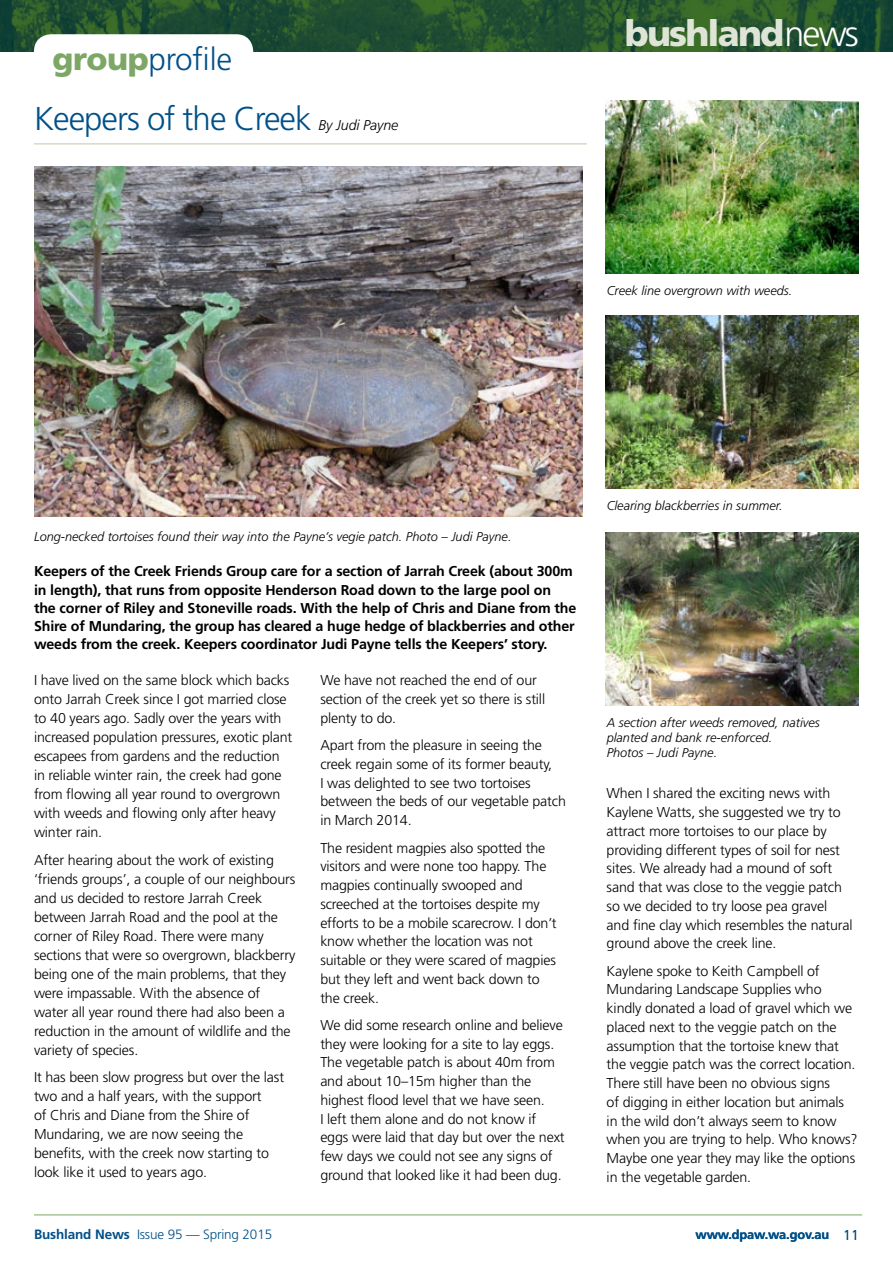
<style>
.page{position:relative;width:893px;height:1263px;background:#fff}
.page>*{position:absolute;margin:0;border:0;box-sizing:border-box;transform-origin:0 0}
.t1{font:900 36px "Frutiger";letter-spacing:-.05em;color:#dee5d6}
.t2{font:300 33px "Frutiger";letter-spacing:-.03em;color:#005089}
.t3{font:300 31.5px "Frutiger";letter-spacing:-.01em;color:#005089}
.t4{font:300 16.5px "Frutiger";color:#fff}
.t5{font:300 14.25px/18.8px "Frutiger";letter-spacing:-.01em;color:#000}
.t6{font:700 14.25px/18.3px "Frutiger";letter-spacing:-.01em;color:#000}
.t7{font:italic 300 14.25px "Frutiger";letter-spacing:-.01em;color:#000}
.t8{font:300 13.5px "Frutiger";letter-spacing:-.01em;color:#005089}
.t9{font:italic 300 12.75px/15px "Frutiger";color:#000}
.t10{font:700 12.75px "Frutiger";letter-spacing:-.01em;color:#005089}
.s1{font-weight:900;color:#7ca765}
.s2{font-weight:300;color:#fff}
.s3{font-weight:900;font-size:22.5px;color:#dee5d6}
.s4{font-weight:700}
.s5{font-weight:300;font-size:14.25px}
</style>
<div class="page">
<svg style="left:0;top:0;width:893px;height:51px;background:#24522f"></svg>
<svg style="left:34px;top:34px;width:253px;height:18px"></svg>
<img style="left:606px;top:101px;width:253px;height:172px">
<img style="left:606px;top:316px;width:253px;height:173px">
<img style="left:606px;top:533px;width:253px;height:172px">
<img style="left:34px;top:167px;width:549px;height:350px">
<hr style="left:34px;top:1215px;width:828px;height:1px;background:#7ca765">
<hr style="left:34px;top:143px;width:553px;height:2px;background:#d1dcc6">
<h3 class="t3" style="left:53px;top:41px;width:181px"><span class="s1">group</span>profile</h3>
<h2 class="t2" style="left:34px;top:100px;width:279px">Keepers of the Creek</h2>
<p class="t7" style="left:318px;top:117px;width:81px">By Judi Payne</p>
<h1 class="t1" style="left:625px;top:11px;width:236px">bushland<span class="s2">news</span></h1>
<p class="t4" style="left:678px;top:25px;width:183px"><span class="s3">Summer</span> 2009-2010</p>
<p class="t9" style="left:607px;top:283px;width:187px">Creek line overgrown with weeds.</p>
<p class="t9" style="left:34px;top:529px;width:479px">Long-necked tortoises found their way into the Payne’s vegie patch. Photo – Judi Payne.</p>
<p class="t6" style="left:34px;top:562px;width:544px">Keepers of the Creek Friends Group care for a section of Jarrah Creek (about 300m in length), that runs from opposite Henderson Road down to the large pool on the corner of Riley and Stoneville roads. With the help of Chris and Diane from the Shire of Mundaring, the group has cleared a huge hedge of blackberries and other weeds from the creek. Keepers coordinator Judi Payne tells the Keepers’ story.</p>
<p class="t5" style="left:34px;top:671px;width:260px">I have lived on the same block which backs onto Jarrah Creek since I got married close to 40 years ago. Sadly over the years with increased population pressures, exotic plant escapees from gardens and the reduction in reliable winter rain, the creek had gone from flowing all year round to overgrown with weeds and flowing only after heavy winter rain.</p>
<p class="t5" style="left:34px;top:850px;width:263px">After hearing about the work of existing ‘friends groups’, a couple of our neighbours and us decided to restore Jarrah Creek between Jarrah Road and the pool at the corner of Riley Road. There were many sections that were so overgrown, blackberry being one of the main problems, that they were impassable. With the absence of water all year round there had also been a reduction in the amount of wildlife and the variety of species.</p>
<p class="t5" style="left:34px;top:1068px;width:252px">It has been slow progress but over the last two and a half years, with the support<br>of Chris and Diane from the Shire of Mundaring, we are now seeing the benefits, with the creek now starting to look like it used to years ago.</p>
<p class="t5" style="left:320px;top:671px;width:226px">We have not reached the end of our section of the creek yet so there is still plenty to do.</p>
<p class="t5" style="left:320px;top:736px;width:247px">Apart from the pleasure in seeing the creek regain some of its former beauty,<br>I was delighted to see two tortoises between the beds of our vegetable patch in March 2014.</p>
<p class="t5" style="left:320px;top:838px;width:238px">The resident magpies also spotted the visitors and were none too happy. The magpies continually swooped and screeched at the tortoises despite my efforts to be a mobile scarecrow. I don’t know whether the location was not suitable or they were scared of magpies but they left and went back down to the creek.</p>
<p class="t5" style="left:320px;top:1016px;width:246px">We did some research online and believe they were looking for a site to lay eggs.<br>The vegetable patch is about 40m from and about 10–15m higher than the highest flood level that we have seen.<br>I left them alone and do not know if eggs were laid that day but over the next few days we could not see any signs of ground that looked like it had been dug.</p>
<p class="t9" style="left:607px;top:499px;width:177px">Clearing blackberries in summer.</p>
<p class="t9" style="left:607px;top:716px;width:215px">A section after weeds removed, natives planted and bank re-enforced.<br>Photos – Judi Payne.</p>
<p class="t5" style="left:607px;top:784px;width:247px">When I shared the exciting news with Kaylene Watts, she suggested we try to attract more tortoises to our place by providing different types of soil for nest sites. We already had a mound of soft sand that was close to the veggie patch so we decided to try loose pea gravel and fine clay which resembles the natural ground above the creek line.</p>
<p class="t5" style="left:607px;top:961px;width:252px">Kaylene spoke to Keith Campbell of Mundaring Landscape Supplies who kindly donated a load of gravel which we placed next to the veggie patch on the assumption that the tortoise knew that the veggie patch was the correct location.<br>There still have been no obvious signs<br>of digging in either location but animals in the wild don’t always seem to know when you are trying to help. Who knows?<br>Maybe one year they may like the options in the vegetable garden.</p>
<p class="t8" style="left:34px;top:1227px;width:240px"><span class="s4">Bushland News</span> Issue 95 — Spring 2015</p>
<p class="t10" style="left:695px;top:1226px;width:165px">www.dpaw.wa.gov.au <span class="s5">11</span></p>
</div>
